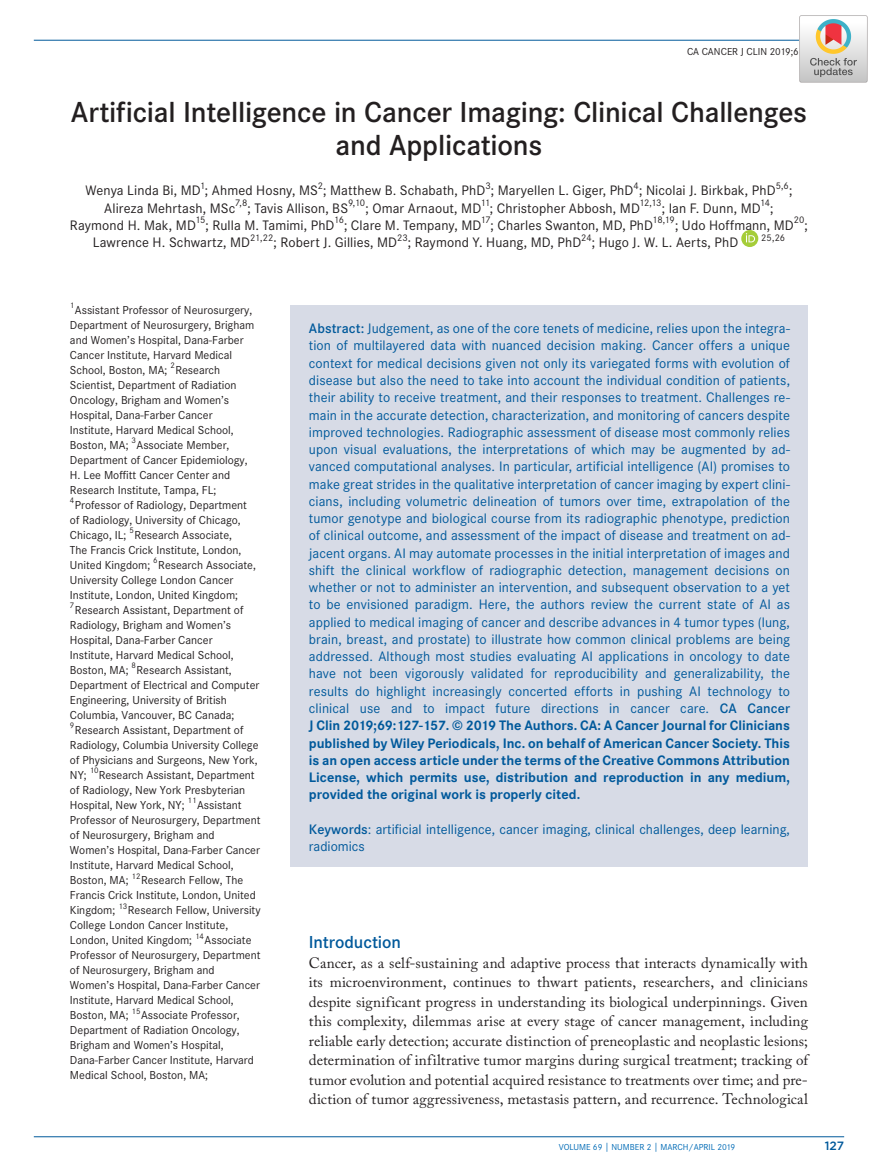
<style>
.page{position:relative;width:878px;height:1175px;background:#fff}
.page>*{position:absolute;margin:0;border:0;box-sizing:border-box;transform-origin:0 0}
.t1{font:600 30px/33px "Corporate S";letter-spacing:-.01em;color:#231f20;text-align:center}
.t2{font:600 18px "Corporate S";letter-spacing:-.005em;color:#00599b}
.t3{font:15px/19.5px "Adobe Caslon Pro";letter-spacing:.005em;color:#231f20;text-align:justify}
.t4{font:14.25px/17.2px "Corporate S";color:#00599b;text-align:justify}
.t5{font:14.25px "Corporate S";letter-spacing:.005em;color:#231f20}
.t6{font:12px/15px "Corporate S";color:#231f20}
.t7{font:500 12px "Gotham";color:#00599b}
.t8{font:10.5px "Corporate S";color:#231f20}
.t9{font:10.05px "Corporate S";letter-spacing:-.025em;color:#231f20}
.t10{font:9px "Corporate S";color:#006bb6}
.t11{font:8.4px "Corporate S";color:#231f20}
.s1{font-weight:600}
.s2{font-weight:700}
.s3{font-size:10.8px}
</style>
<div class="page">
<hr style="left:34px;top:40px;width:810px;height:1px;background:#00599b">
<hr style="left:34px;top:1136px;width:810px;height:1px;background:#00599b">
<div style="left:291px;top:305px;width:517px;height:515px;background:#d7dbe6"></div>
<div style="left:291px;top:805px;width:517px;height:62px;background:#d7dbe6"></div>
<svg style="left:741px;top:230px;width:17px;height:17px"></svg>
<svg style="left:746px;top:233px;width:9px;height:9px"></svg>
<img style="left:800px;top:15px;width:67px;height:67px">
<p class="t8" style="left:687px;top:45px;width:159px">CA CANCER J CLIN 2019;69:127–157</p>
<h1 class="t1" style="left:71px;top:95px;width:737px">Artificial Intelligence in Cancer Imaging: Clinical Challenges and Applications</h1>
<p class="t5" style="left:86px;top:182px;width:691px">Wenya Linda Bi, MD ; Ahmed Hosny, MS ; Matthew B. Schabath, PhD ; Maryellen L. Giger, PhD ; Nicolai J. Birkbak, PhD</p>
<p class="t9" style="left:200px;top:180px;width:7px">1</p>
<p class="t9" style="left:318px;top:180px;width:7px">2</p>
<p class="t9" style="left:485px;top:180px;width:7px">3</p>
<p class="t9" style="left:633px;top:180px;width:7px">4</p>
<p class="t9" style="left:775px;top:180px;width:15px">5,6</p>
<p class="t5" style="left:789px;top:182px;width:5px">;</p>
<p class="t5" style="left:104px;top:200px;width:133px">Alireza Mehrtash, MSc</p>
<p class="t9" style="left:235px;top:197px;width:14px">7,8</p>
<p class="t5" style="left:247px;top:200px;width:102px">; Tavis Allison, BS</p>
<p class="t9" style="left:348px;top:197px;width:19px">9,10</p>
<p class="t5" style="left:365px;top:200px;width:117px">; Omar Arnaout, MD</p>
<p class="t5" style="left:490px;top:200px;width:151px">; Christopher Abbosh, MD</p>
<p class="t9" style="left:639px;top:197px;width:24px">12,13</p>
<p class="t5" style="left:661px;top:200px;width:101px">; Ian F. Dunn, MD</p>
<p class="t9" style="left:480px;top:197px;width:11px">11</p>
<p class="t9" style="left:760px;top:197px;width:12px">14</p>
<p class="t5" style="left:770px;top:200px;width:5px">;</p>
<p class="t9" style="left:334px;top:214px;width:12px">16</p>
<p class="t5" style="left:490px;top:217px;width:164px">; Charles Swanton, MD, PhD</p>
<p class="t9" style="left:652px;top:214px;width:24px">18,19</p>
<p class="t5" style="left:675px;top:217px;width:120px">; Udo Hoffmann, MD</p>
<p class="t9" style="left:793px;top:214px;width:12px">20</p>
<p class="t9" style="left:195px;top:214px;width:12px">15</p>
<p class="t9" style="left:480px;top:214px;width:12px">17</p>
<p class="t5" style="left:344px;top:217px;width:139px">; Clare M. Tempany, MD</p>
<p class="t5" style="left:205px;top:217px;width:130px">; Rulla M. Tamimi, PhD</p>
<p class="t5" style="left:70px;top:217px;width:127px">Raymond H. Mak, MD</p>
<p class="t5" style="left:804px;top:217px;width:5px">;</p>
<p class="t5" style="left:591px;top:234px;width:148px">; Hugo J. W. L. Aerts, PhD</p>
<p class="t9" style="left:761px;top:231px;width:25px">25,26</p>
<p class="t5" style="left:93px;top:234px;width:159px">Lawrence H. Schwartz, MD</p>
<p class="t9" style="left:250px;top:231px;width:25px">21,22</p>
<p class="t5" style="left:273px;top:234px;width:125px">; Robert J. Gillies, MD</p>
<p class="t9" style="left:397px;top:231px;width:12px">23</p>
<p class="t9" style="left:581px;top:231px;width:12px">24</p>
<p class="t5" style="left:408px;top:234px;width:175px">; Raymond Y. Huang, MD, PhD</p>
<p class="t6" style="left:70px;top:302px;width:186px"><sup>1</sup>Assistant Professor of Neurosurgery, Department of Neurosurgery, Brigham and Women’s Hospital, Dana-Farber Cancer Institute, Harvard Medical School, Boston, MA; <sup>2</sup>Research Scientist, Department of Radiation Oncology, Brigham and Women’s Hospital, Dana-Farber Cancer Institute, Harvard Medical School, Boston, MA; <sup>3</sup>Associate Member, Department of Cancer Epidemiology, H. Lee Moffitt Cancer Center and Research Institute, Tampa, FL;</p>
<p class="t11" style="left:70px;top:496px;width:6px">4</p>
<p class="t6" style="left:70px;top:497px;width:178px;text-indent:5px">Professor of Radiology, Department of Radiology, University of Chicago,<br>Chicago, IL;</p>
<p class="t11" style="left:129px;top:526px;width:6px">5</p>
<p class="t6" style="left:70px;top:527px;width:173px;text-indent:64px">Research Associate,<br>The Francis Crick Institute, London,<br>United Kingdom;</p>
<p class="t11" style="left:153px;top:556px;width:6px">6</p>
<p class="t6" style="left:70px;top:557px;width:187px;text-indent:88px">Research Associate,<br>University College London Cancer<br>Institute, London, United Kingdom;</p>
<p class="t11" style="left:70px;top:601px;width:6px">7</p>
<p class="t6" style="left:70px;top:602px;width:175px;text-indent:5px">Research Assistant, Department of<br>Radiology, Brigham and Women’s<br>Hospital, Dana-Farber Cancer<br>Institute, Harvard Medical School,<br>Boston, MA;</p>
<p class="t11" style="left:132px;top:661px;width:6px">8</p>
<p class="t6" style="left:70px;top:662px;width:191px;text-indent:67px">Research Assistant,<br>Department of Electrical and Computer<br>Engineering, University of British<br>Columbia, Vancouver, BC Canada;</p>
<p class="t11" style="left:70px;top:721px;width:6px">9</p>
<p class="t6" style="left:70px;top:722px;width:190px;text-indent:5px">Research Assistant, Department of<br>Radiology, Columbia University College of Physicians and Surgeons, New York,<br>NY;</p>
<p class="t11" style="left:90px;top:766px;width:10px">10</p>
<p class="t6" style="left:70px;top:767px;width:192px;text-indent:29px">Research Assistant, Department of Radiology, New York Presbyterian Hospital, New York, NY; <sup>11</sup>Assistant Professor of Neurosurgery, Department of Neurosurgery, Brigham and Women’s Hospital, Dana-Farber Cancer Institute, Harvard Medical School, Boston, MA; <sup>12</sup>Research Fellow, The Francis Crick Institute, London, United Kingdom; <sup>13</sup>Research Fellow, University College London Cancer Institute, London, United Kingdom; <sup>14</sup>Associate Professor of Neurosurgery, Department of Neurosurgery, Brigham and Women’s Hospital, Dana-Farber Cancer Institute, Harvard Medical School, Boston, MA; <sup>15</sup>Associate Professor, Department of Radiation Oncology, Brigham and Women’s Hospital, Dana-Farber Cancer Institute, Harvard Medical School, Boston, MA;</p>
<p class="t4" style="left:309px;top:320px;width:482px"><span class="s1">Abstract:</span> Judgement, as one of the core tenets of medicine, relies upon the integra&shy;tion of multilayered data with nuanced decision making. Cancer offers a unique context for medical decisions given not only its variegated forms with evolution of disease but also the need to take into account the individual condition of patients, their ability to receive treatment, and their responses to treatment. Challenges re&shy;main in the accurate detection, characterization, and monitoring of cancers despite improved technologies. Radiographic assessment of disease most commonly relies upon visual evaluations, the interpretations of which may be augmented by ad&shy;vanced computational analyses. In particular, artificial intelligence (AI) promises to make great strides in the qualitative interpretation of cancer imaging by expert clini&shy;cians, including volumetric delineation of tumors over time, extrapolation of the tumor genotype and biological course from its radiographic phenotype, prediction of clinical outcome, and assessment of the impact of disease and treatment on ad&shy;jacent organs. AI may automate processes in the initial interpretation of images and shift the clinical workflow of radiographic detection, management decisions on whether or not to administer an intervention, and subsequent observation to a yet to be envisioned paradigm. Here, the authors review the current state of AI as applied to medical imaging of cancer and describe advances in 4 tumor types (lung, brain, breast, and prostate) to illustrate how common clinical problems are being addressed. Although most studies evaluating AI applications in oncology to date have not been vigorously validated for reproducibility and generalizability, the results do highlight increasingly concerted efforts in pushing AI technology to clinical use and to impact future directions in cancer care. <span class="s1">CA Cancer </span><span class="s2">J Clin 2019;69:127-157. © 2019 The Authors. CA: A Cancer Journal for Clinicians published by Wiley Periodicals, Inc. on behalf of American Cancer Society. This is an open access article under the terms of the Creative Commons Attribution License, which permits use, distribution and reproduction in any medium, provided the original work is properly cited.</span></p>
<p class="t4" style="left:309px;top:820px;width:482px"><span class="s1">Keywords</span>: artificial intelligence, cancer imaging, clinical challenges, deep learning, radiomics</p>
<p class="t2" style="left:309px;top:931px;width:94px">Introduction</p>
<p class="t3" style="left:309px;top:952px;width:500px">Cancer, as a self-sustaining and adaptive process that interacts dynamically with its microenvironment, continues to thwart patients, researchers, and clinicians despite significant progress in understanding its biological underpinnings. Given this complexity, dilemmas arise at every stage of cancer management, including reliable early detection; accurate distinction of preneoplastic and neoplastic lesions; determination of infiltrative tumor margins during surgical treatment; tracking of tumor evolution and potential acquired resistance to treatments over time; and pre&shy;diction of tumor aggressiveness, metastasis pattern, and recurrence. Technological</p>
<p class="t10" style="left:559px;top:1141px;width:178px">VOLUME 69 <span class="s3">|</span> NUMBER 2 <span class="s3">|</span> MARCH/APRIL 2019</p>
<p class="t7" style="left:824px;top:1138px;width:21px">127</p>
</div>
